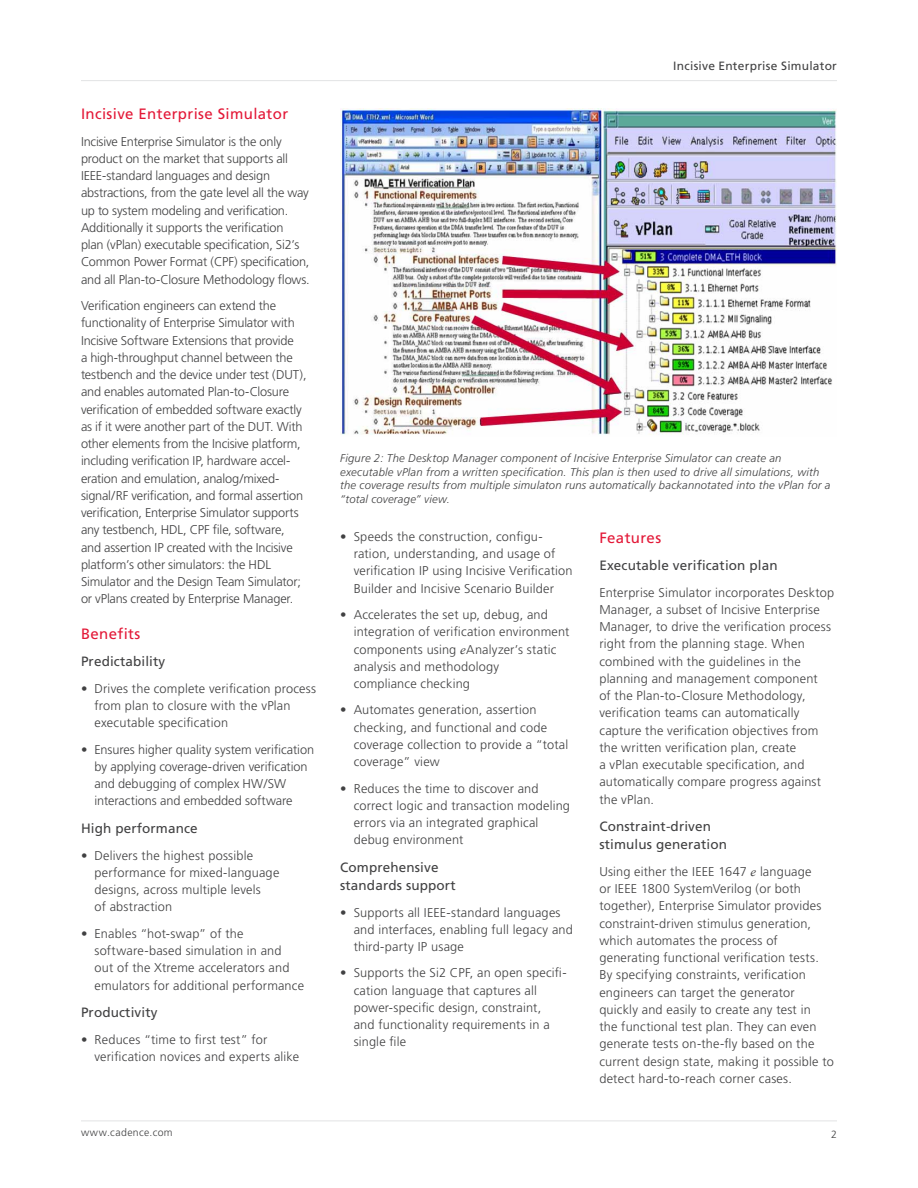
<style>
.page{position:relative;width:918px;height:1188px;background:#fff}
.page>*{position:absolute;margin:0;border:0;box-sizing:border-box;transform-origin:0 0}
.t1{font:15px "Frutiger";letter-spacing:.025em;color:#e31837}
.t2{font:13.5px/18px "Frutiger";letter-spacing:.01em;color:#414142}
.t3{font:300 12.75px/17.2px "Frutiger";letter-spacing:.01em;color:#414142}
.t4{font:300 12.75px/17.2px "Frutiger";letter-spacing:-.015em;color:#414142}
.t5{font:12px "Frutiger";letter-spacing:.02em;color:#414142}
.t6{font:italic 300 11.25px/13.5px "Frutiger";letter-spacing:.02em;color:#414142}
.t7{font:300 10.5px "Frutiger";letter-spacing:.04em;color:#414142}
.s1{font-family:"Times New Roman";font-weight:400;font-style:italic}
</style>
<div class="page">
<hr style="left:81px;top:1121px;width:756px;height:1px;background:#e2e3e4">
<hr style="left:81px;top:80px;width:756px;height:1px;background:#e2e3e4">
<img style="left:340px;top:108px;width:497px;height:327px">
<p class="t1" style="left:81px;top:105px;width:209px">Incisive Enterprise Simulator</p>
<p class="t4" style="left:81px;top:133px;width:230px">Incisive Enterprise Simulator is the only product on the market that supports all IEEE-standard languages and design abstractions, from the gate level all the way up to system modeling and verification.<br>Additionally it supports the verification<br>plan (vPlan) executable specification, Si2’s Common Power Format (CPF) specification, and all Plan-to-Closure Methodology flows.</p>
<p class="t4" style="left:81px;top:297px;width:227px">Verification engineers can extend the functionality of Enterprise Simulator with Incisive Software Extensions that provide<br>a high-throughput channel between the testbench and the device under test (DUT), and enables automated Plan-to-Closure verification of embedded software exactly as if it were another part of the DUT. With other elements from the Incisive platform, including verification IP, hardware accel&shy;eration and emulation, analog/mixed&shy;signal/RF verification, and formal assertion verification, Enterprise Simulator supports any testbench, HDL, CPF file, software, and assertion IP created with the Incisive platform’s other simulators: the HDL Simulator and the Design Team Simulator; or vPlans created by Enterprise Manager.</p>
<p class="t1" style="left:81px;top:625px;width:61px">Benefits</p>
<p class="t2" style="left:81px;top:653px;width:86px">Predictability</p>
<p class="t3" style="left:95px;top:680px;width:223px;text-indent:-14px">• Drives the complete verification process from plan to closure with the vPlan executable specification</p>
<p class="t3" style="left:95px;top:741px;width:221px;text-indent:-14px">• Ensures higher quality system verification by applying coverage-driven verification and debugging of complex HW/SW interactions and embedded software</p>
<p class="t2" style="left:81px;top:820px;width:118px">High performance</p>
<p class="t3" style="left:95px;top:847px;width:186px;text-indent:-14px">• Delivers the highest possible performance for mixed-language designs, across multiple levels<br>of abstraction</p>
<p class="t3" style="left:95px;top:925px;width:211px;text-indent:-14px">• Enables “hot-swap” of the software-based simulation in and<br>out of the Xtreme accelerators and emulators for additional performance</p>
<p class="t2" style="left:81px;top:1004px;width:78px">Productivity</p>
<p class="t3" style="left:95px;top:1031px;width:206px;text-indent:-14px">• Reduces “time to first test” for verification novices and experts alike</p>
<p class="t5" style="left:673px;top:59px;width:165px">Incisive Enterprise Simulator</p>
<p class="t6" style="left:340px;top:452px;width:492px">Figure 2: The Desktop Manager component of Incisive Enterprise Simulator can create an executable vPlan from a written specification. This plan is then used to drive all simulations, with the coverage results from multiple simulaton runs automatically backannotated into the vPlan for a “total coverage” view.</p>
<p class="t3" style="left:354px;top:528px;width:220px;text-indent:-14px">• Speeds the construction, configu&shy;ration, understanding, and usage of verification IP using Incisive Verification Builder and Incisive Scenario Builder</p>
<p class="t3" style="left:354px;top:606px;width:217px;text-indent:-14px">• Accelerates the set up, debug, and integration of verification environment components using <span class="s1">e</span>Analyzer’s static analysis and methodology<br>compliance checking</p>
<p class="t3" style="left:354px;top:702px;width:216px;text-indent:-14px">• Automates generation, assertion checking, and functional and code coverage collection to provide a “total coverage” view</p>
<p class="t3" style="left:354px;top:780px;width:218px;text-indent:-14px">• Reduces the time to discover and correct logic and transaction modeling errors via an integrated graphical debug environment</p>
<p class="t2" style="left:340px;top:858px;width:117px">Comprehensive standards support</p>
<p class="t3" style="left:354px;top:904px;width:221px;text-indent:-14px">• Supports all IEEE-standard languages and interfaces, enabling full legacy and third-party IP usage</p>
<p class="t3" style="left:354px;top:965px;width:215px;text-indent:-14px">• Supports the Si2 CPF, an open specifi&shy;cation language that captures all power-specific design, constraint,<br>and functionality requirements in a single file</p>
<p class="t1" style="left:599px;top:528px;width:63px">Features</p>
<p class="t2" style="left:599px;top:557px;width:180px">Executable verification plan</p>
<p class="t3" style="left:599px;top:584px;width:236px">Enterprise Simulator incorporates Desktop Manager, a subset of Incisive Enterprise Manager, to drive the verification process right from the planning stage. When combined with the guidelines in the planning and management component<br>of the Plan-to-Closure Methodology, verification teams can automatically capture the verification objectives from the written verification plan, create<br>a vPlan executable specification, and automatically compare progress against the vPlan.</p>
<p class="t2" style="left:599px;top:818px;width:129px">Constraint-driven stimulus generation</p>
<p class="t3" style="left:599px;top:863px;width:236px">Using either the IEEE 1647 <span class="s1">e</span> language<br>or IEEE 1800 SystemVerilog (or both together), Enterprise Simulator provides constraint-driven stimulus generation, which automates the process of generating functional verification tests.<br>By specifying constraints, verification engineers can target the generator quickly and easily to create any test in<br>the functional test plan. They can even generate tests on-the-fly based on the current design state, making it possible to detect hard-to-reach corner cases.</p>
<p class="t7" style="left:81px;top:1127px;width:93px">www.cadence.com</p>
<p class="t7" style="left:831px;top:1128px;width:7px">2</p>
</div>
